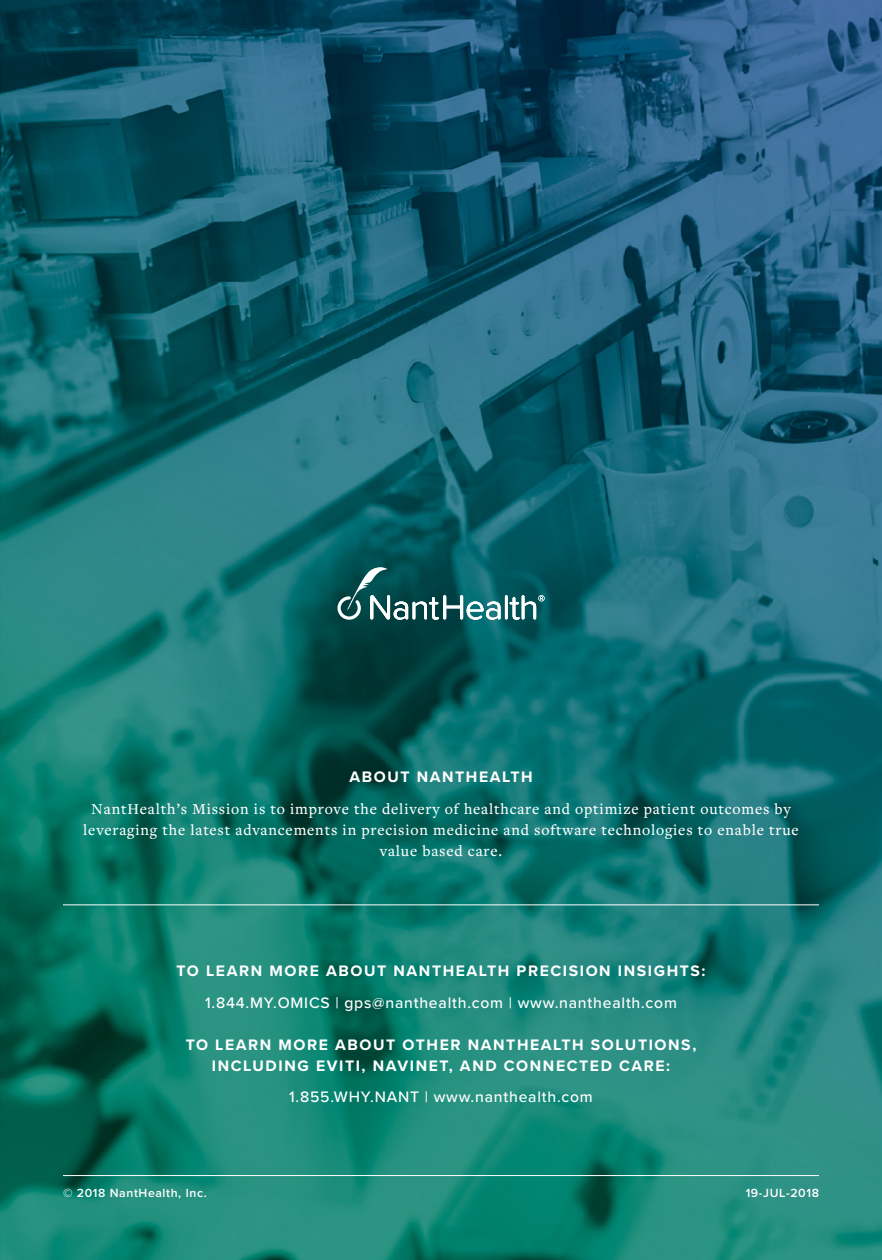
<style>
.page{position:relative;width:882px;height:1260px;background:#fff}
.page>*{position:absolute;margin:0;border:0;box-sizing:border-box;transform-origin:0 0}
.t1{font:500 15.75px/21px "Freight Text Pro";letter-spacing:.05em;color:#fff;text-align:center}
.t2{font:700 15.75px/21px "Proxima Nova";letter-spacing:.1em;color:#fff;text-align:center}
.t3{font:500 15.75px "Proxima Nova";letter-spacing:.05em;color:#fff}
.t4{font:600 12.25px "Proxima Nova";letter-spacing:.05em;color:#fff}
</style>
<div class="page">
<img style="left:0;top:0;width:882px;height:1260px">
<svg style="left:338px;top:567px;width:162px;height:53px"></svg>
<hr style="left:505px;top:595px;width:3px;height:24px;background:#fff">
<svg style="left:510px;top:595px;width:35px;height:25px"></svg>
<hr style="left:63px;top:1175px;width:756px;height:1px;background:#fff">
<hr style="left:63px;top:904px;width:756px;height:1px;background:#fff">
<p class="t2" style="left:349px;top:766px;width:185px">ABOUT NANTHEALTH</p>
<p class="t1" style="left:83px;top:798px;width:717px">NantHealth’s Mission is to improve the delivery of healthcare and optimize patient outcomes by leveraging the latest advancements in precision medicine and software technologies to enable true value based care.</p>
<p class="t2" style="left:177px;top:960px;width:530px">TO LEARN MORE ABOUT NANTHEALTH PRECISION INSIGHTS:</p>
<p class="t3" style="left:205px;top:991px;width:473px">1.844.MY.OMICS | gps@nanthealth.com | www.nanthealth.com</p>
<p class="t2" style="left:186px;top:1034px;width:512px">TO LEARN MORE ABOUT OTHER NANTHEALTH SOLUTIONS,<br>INCLUDING EVITI, NAVINET, AND CONNECTED CARE:</p>
<p class="t3" style="left:289px;top:1086px;width:305px">1.855.WHY.NANT | www.nanthealth.com</p>
<p class="t4" style="left:63px;top:1184px;width:145px">© 2018 NantHealth, Inc.</p>
<p class="t4" style="left:746px;top:1184px;width:75px">19-JUL-2018</p>
</div>
